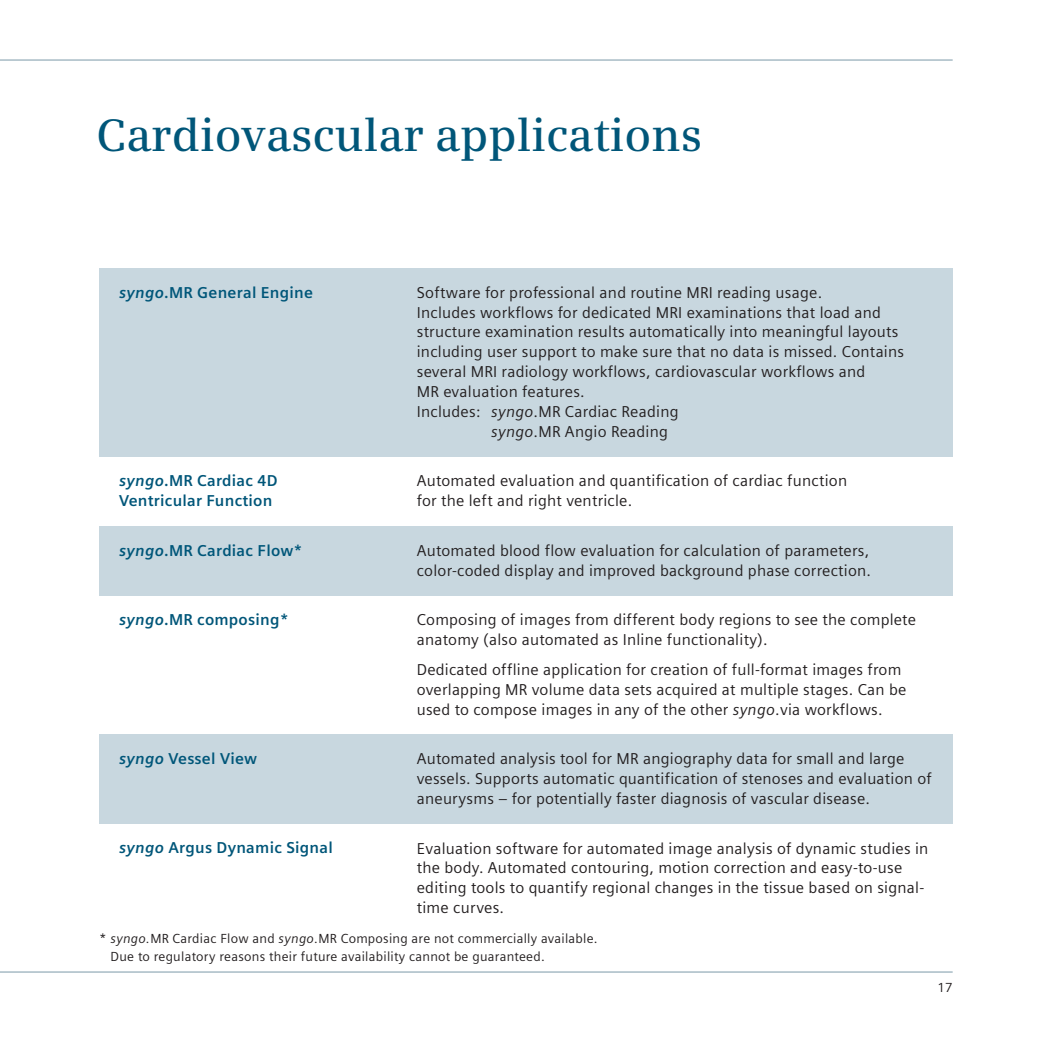
<style>
.page{position:relative;width:1042px;height:1042px;background:#fff}
.page>*{position:absolute;margin:0;border:0;box-sizing:border-box;transform-origin:0 0}
.t1{font:600 45.5px "Siemens Serif";color:#005679}
.t2{font:15.75px/19.8px "Siemens Sans";letter-spacing:.015em;color:#231f20}
.t3{font:700 15.75px/19.8px "Siemens Sans";letter-spacing:.015em;color:#005679}
.t4{font:13.12px/17.3px "Siemens Sans";letter-spacing:.02em;color:#231f20}
.s1{font-style:italic}
</style>
<div class="page">
<div style="left:99px;top:268px;width:853px;height:188px;background:#c8d7df"></div>
<div style="left:99px;top:526px;width:853px;height:69px;background:#c8d7df"></div>
<div style="left:99px;top:734px;width:853px;height:89px;background:#c8d7df"></div>
<hr style="left:0;top:60px;width:952px;height:1px;background:#7b9aa9">
<hr style="left:0;top:971px;width:952px;height:1px;background:#7b9aa9">
<h1 class="t1" style="left:96px;top:113px;width:607px">Cardiovascular applications</h1>
<p class="t3" style="left:119px;top:283px;width:195px"><span class="s1">syngo</span>.MR General Engine</p>
<p class="t3" style="left:119px;top:472px;width:160px"><span class="s1">syngo</span>.MR Cardiac 4D<br>Ventricular Function</p>
<p class="t3" style="left:119px;top:541px;width:185px"><span class="s1">syngo</span>.MR Cardiac Flow*</p>
<p class="t3" style="left:119px;top:611px;width:171px"><span class="s1">syngo</span>.MR composing*</p>
<p class="t3" style="left:119px;top:749px;width:139px"><span class="s1">syngo</span> Vessel View</p>
<p class="t3" style="left:119px;top:839px;width:215px"><span class="s1">syngo</span> Argus Dynamic Signal</p>
<p class="t2" style="left:417px;top:283px;width:407px">Software for professional and routine MRI reading usage.</p>
<p class="t2" style="left:417px;top:303px;width:466px">Includes workflows for dedicated MRI examinations that load and</p>
<p class="t2" style="left:417px;top:323px;width:483px">structure examination results automatically into meaningful layouts</p>
<p class="t2" style="left:417px;top:343px;width:489px">including user support to make sure that no data is missed. Contains</p>
<p class="t2" style="left:417px;top:362px;width:450px">several MRI radiology workflows, cardiovascular workflows and</p>
<p class="t2" style="left:417px;top:382px;width:169px">MR evaluation features.</p>
<p class="t2" style="left:417px;top:402px;width:263px">Includes: <span class="s1">syngo</span>.MR Cardiac Reading</p>
<p class="t2" style="left:491px;top:422px;width:178px"><span class="s1">syngo</span>.MR Angio Reading</p>
<p class="t2" style="left:417px;top:472px;width:432px">Automated evaluation and quantification of cardiac function for the left and right ventricle.</p>
<p class="t2" style="left:417px;top:541px;width:456px">Automated blood flow evaluation for calculation of parameters, color-coded display and improved background phase correction.</p>
<p class="t2" style="left:417px;top:611px;width:501px">Composing of images from different body regions to see the complete anatomy (also automated as Inline functionality).</p>
<p class="t2" style="left:417px;top:660px;width:491px">Dedicated offline application for creation of full-format images from overlapping MR volume data sets acquired at multiple stages. Can be used to compose images in any of the other <span class="s1">syngo</span>.via workflows.</p>
<p class="t2" style="left:417px;top:749px;width:517px">Automated analysis tool for MR angiography data for small and large vessels. Supports automatic quantification of stenoses and evaluation of aneurysms – for potentially faster diagnosis of vascular disease.</p>
<p class="t2" style="left:417px;top:839px;width:513px">Evaluation software for automated image analysis of dynamic studies in the body. Automated contouring, motion correction and easy-to-use editing tools to quantify regional changes in the tissue based on signal&shy;time curves.</p>
<p class="t4" style="left:111px;top:930px;width:489px;text-indent:-11px">* <span class="s1">syngo.</span>MR Cardiac Flow and <span class="s1">syngo.</span>MR Composing are not commercially available.<br>Due to regulatory reasons their future availability cannot be guaranteed.</p>
<p class="t4" style="left:937px;top:979px;width:17px">17</p>
</div>
